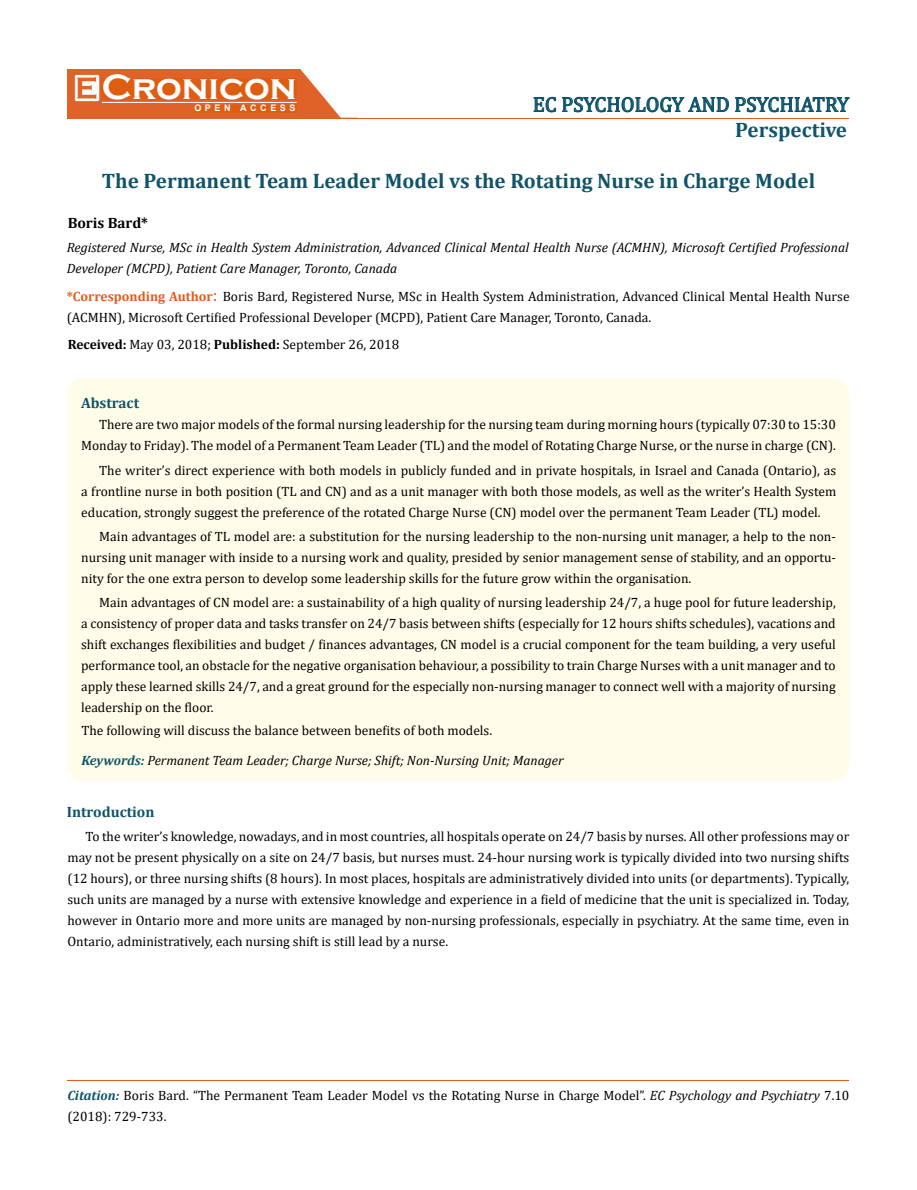
<style>
.page{position:relative;width:917px;height:1190px;background:#fff}
.page>*{position:absolute;margin:0;border:0;box-sizing:border-box;transform-origin:0 0}
.t1{font:700 36px "Copperplate Gothic";color:#fff}
.t2{font:700 21px "Cambria";color:#0e546a}
.t3{font:21px "Cambria";color:#0e546a}
.t4{font:700 15px "Cambria";color:#0e546a}
.t5{font:700 15px "Cambria";color:#000}
.t6{font:13.5px/21px "Cambria";color:#000;text-align:justify}
.t7{font:italic 13.5px/21px "Cambria";color:#000}
.t8{font:700 9px "Arial";letter-spacing:.4em;color:#fff}
.s1{font-weight:700;color:#e05d1a}
.s2{font-size:18px;color:#e05d1a}
.s3{font-weight:700}
.s4{font-weight:700;color:#0e546a}
.s5{font-weight:700;font-style:italic;color:#0e546a}
.s6{font-style:italic}
</style>
<div class="page">
<div style="left:67px;top:70px;width:290px;height:49px;background:#e06228"></div>
<svg style="left:300px;top:69px;width:58px;height:49px"></svg>
<img style="left:75px;top:75px;width:24px;height:26px">
<div style="left:102px;top:79px;width:195px;height:21px;background:#df5d11"></div>
<div style="left:194px;top:105px;width:103px;height:7px;background:#df5d11"></div>
<svg style="left:533px;top:97px;width:23px;height:15px"></svg>
<svg style="left:562px;top:97px;width:287px;height:15px"></svg>
<hr style="left:102px;top:102px;width:194px;height:1px;background:#fff">
<hr style="left:279px;top:118px;width:569px;height:1px;background:#e05d1a">
<hr style="left:67px;top:1080px;width:782px;height:1px;background:#e05d1a">
<div style="left:67px;top:378px;width:782px;height:403px;background:#fffde9;border-radius:18px"></div>
<h1 class="t1" style="left:102px;top:68px;width:196px">Cronicon</h1>
<p class="t8" style="left:194px;top:102px;width:103px">OPEN ACCESS</p>
<h2 class="t3" style="left:532px;top:92px;width:318px">EC PSYCHOLOGY AND PSYCHIATRY</h2>
<h2 class="t2" style="left:735px;top:115px;width:113px">Perspective</h2>
<h2 class="t2" style="left:102px;top:166px;width:715px">The Permanent Team Leader Model vs the Rotating Nurse in Charge Model</h2>
<p class="t5" style="left:68px;top:212px;width:82px">Boris Bard*</p>
<p class="t7" style="left:67px;top:236px;width:783px">Registered Nurse, MSc in Health System Administration, Advanced Clinical Mental Health Nurse (ACMHN), Microsoft Certified Professional<br>Developer (MCPD), Patient Care Manager, Toronto, Canada</p>
<p class="t6" style="left:67px;top:285px;width:784px"><span class="s1">*Corresponding Author</span><span class="s2">:</span> Boris Bard, Registered Nurse, MSc in Health System Administration, Advanced Clinical Mental Health Nurse (ACMHN), Microsoft Certified Professional Developer (MCPD), Patient Care Manager, Toronto, Canada.</p>
<p class="t6" style="left:68px;top:334px;width:333px"><span class="s3">Received:</span> May 03, 2018; <span class="s3">Published:</span> September 26, 2018</p>
<p class="t4" style="left:81px;top:392px;width:60px">Abstract</p>
<p class="t6" style="left:81px;top:414px;width:756px;text-align:right">There are two major models of the formal nursing leadership for the nursing team during morning hours (typically 07:30 to 15:30<br>Monday to Friday). The model of a Permanent Team Leader (TL) and the model of Rotating Charge Nurse, or the nurse in charge (CN).</p>
<p class="t6" style="left:81px;top:459px;width:756px;text-indent:18px">The writer’s direct experience with both models in publicly funded and in private hospitals, in Israel and Canada (Ontario), as a frontline nurse in both position (TL and CN) and as a unit manager with both those models, as well as the writer’s Health System education, strongly suggest the preference of the rotated Charge Nurse (CN) model over the permanent Team Leader (TL) model.</p>
<p class="t6" style="left:81px;top:526px;width:756px;text-indent:18px">Main advantages of TL model are: a substitution for the nursing leadership to the non-nursing unit manager, a help to the non&shy;nursing unit manager with inside to a nursing work and quality, presided by senior management sense of stability, and an opportu&shy;nity for the one extra person to develop some leadership skills for the future grow within the organisation.</p>
<p class="t6" style="left:81px;top:592px;width:756px;text-indent:18px">Main advantages of CN model are: a sustainability of a high quality of nursing leadership 24/7, a huge pool for future leadership, a consistency of proper data and tasks transfer on 24/7 basis between shifts (especially for 12 hours shifts schedules), vacations and shift exchanges flexibilities and budget / finances advantages, CN model is a crucial component for the team building, a very useful performance tool, an obstacle for the negative organisation behaviour, a possibility to train Charge Nurses with a unit manager and to apply these learned skills 24/7, and a great ground for the especially non-nursing manager to connect well with a majority of nursing leadership on the floor.</p>
<p class="t6" style="left:81px;top:719px;width:412px">The following will discuss the balance between benefits of both models.</p>
<p class="t7" style="left:81px;top:749px;width:483px"><span class="s4">Keywords:</span> Permanent Team Leader; Charge Nurse; Shift; Non-Nursing Unit; Manager</p>
<p class="t4" style="left:67px;top:801px;width:89px">Introduction</p>
<p class="t6" style="left:67px;top:825px;width:783px;text-indent:18px">To the writer’s knowledge, nowadays, and in most countries, all hospitals operate on 24/7 basis by nurses. All other professions may or may not be present physically on a site on 24/7 basis, but nurses must. 24-hour nursing work is typically divided into two nursing shifts (12 hours), or three nursing shifts (8 hours). In most places, hospitals are administratively divided into units (or departments). Typically, such units are managed by a nurse with extensive knowledge and experience in a field of medicine that the unit is specialized in. Today, however in Ontario more and more units are managed by non-nursing professionals, especially in psychiatry. At the same time, even in Ontario, administratively, each nursing shift is still lead by a nurse.</p>
<p class="t6" style="left:67px;top:1084px;width:783px"><span class="s5">Citation:</span> Boris Bard. “The Permanent Team Leader Model vs the Rotating Nurse in Charge Model”. <span class="s6">EC Psychology and Psychiatry</span> 7.10 (2018): 729-733.</p>
</div>
